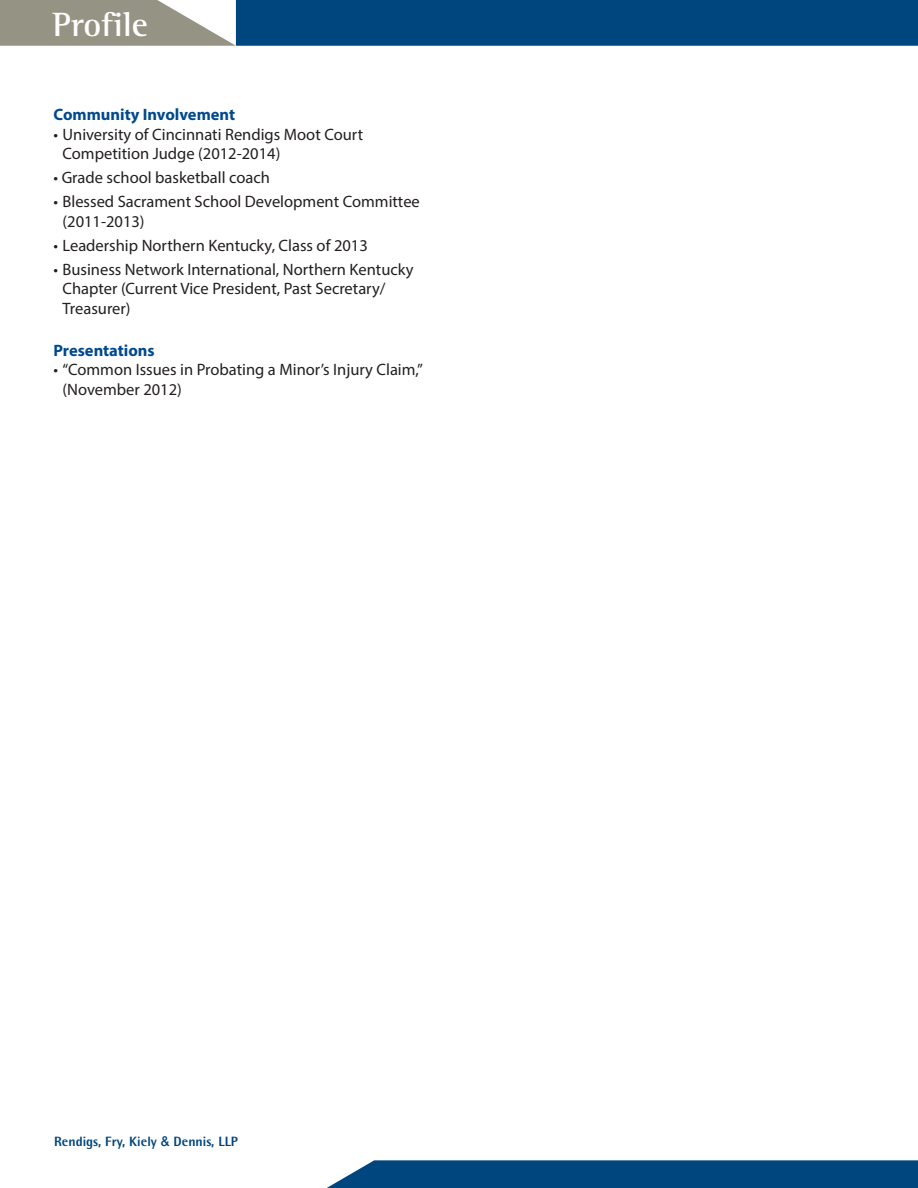
<style>
.page{position:relative;width:918px;height:1188px;background:#fff}
.page>*{position:absolute;margin:0;border:0;box-sizing:border-box;transform-origin:0 0}
.t1{font:700 34.5px "Rotis Semi Serif";color:#fff}
.Bullet{font:16.5px/19.5px "Myriad Pro";color:#231f20}
.Subhead{font:700 16.5px "Myriad Pro";color:#01498e}
.t2{font:800 13.5px "Rotis Semi Sans";color:#00467e}
.s1{font-family:"Helvetica Neue";font-weight:500}
</style>
<div class="page">
<svg style="left:0;top:0;width:918px;height:46px"></svg>
<svg style="left:327px;top:1160px;width:591px;height:28px"></svg>
<p class="t1" style="left:53px;top:4px;width:97px">Profile</p>
<p class="Subhead" style="left:54px;top:104px;width:183px">Community Involvement</p>
<p class="Bullet" style="left:63px;top:124px;width:302px;text-indent:-9px">• University of Cincinnati Rendigs Moot Court<br>Competition Judge (2012-2014)</p>
<p class="Bullet" style="left:54px;top:168px;width:218px">• Grade school basketball coach</p>
<p class="Bullet" style="left:63px;top:192px;width:359px;text-indent:-9px">• Blessed Sacrament School Development Committee (2011-2013)</p>
<p class="Bullet" style="left:54px;top:235px;width:316px">• Leadership Northern Kentucky, Class of 2013</p>
<p class="Bullet" style="left:63px;top:259px;width:353px;text-indent:-9px">• Business Network International, Northern Kentucky<br>Chapter (Current Vice President, Past Secretary/<br>Treasurer)</p>
<p class="Subhead" style="left:54px;top:340px;width:103px">Presentations</p>
<p class="Bullet" style="left:63px;top:360px;width:362px;text-indent:-9px">• “Common Issues in Probating a Minor’s Injury Claim,” (November 2012)</p>
<p class="t2" style="left:54px;top:1133px;width:185px">Rendigs, Fry, Kiely <span class="s1">&amp;</span> Dennis, LLP</p>
</div>
